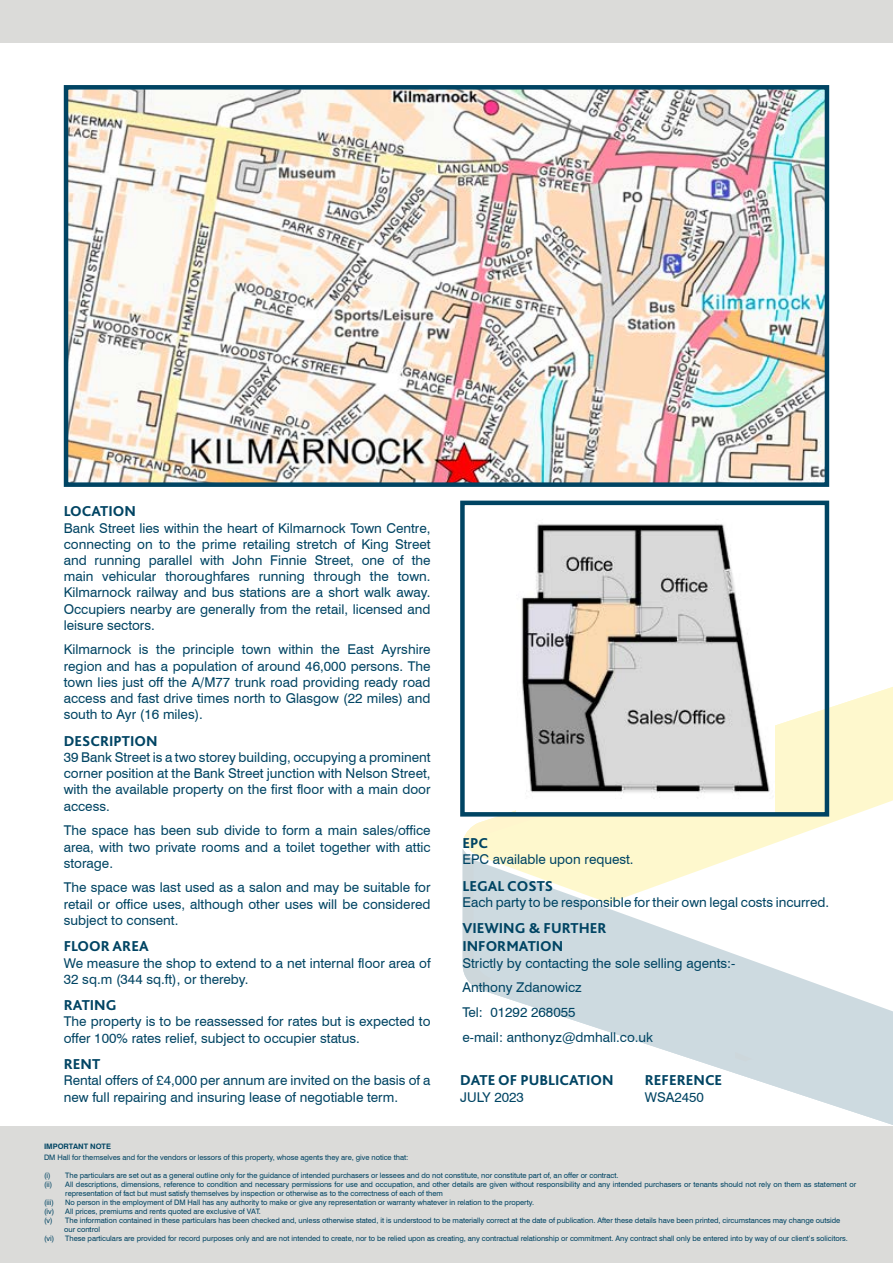
<style>
.page{position:relative;width:893px;height:1263px;background:#fff}
.page>*{position:absolute;margin:0;border:0;box-sizing:border-box;transform-origin:0 0}
.t1{font:800 15px/18px "Bliss 2";color:#004463}
.t2{font:13.5px/16.2px "Swiss 721 BT";color:#004463;text-align:justify}
.t3{font:7.5px "Swiss 721 BT";letter-spacing:-.005em;color:#004463}
.t4{font:700 7.5px "Swiss 721 BT";letter-spacing:-.005em;color:#004463}
</style>
<div class="page">
<div style="left:0;top:0;width:893px;height:43px;background:#dbdbd9"></div>
<div style="left:0;top:1127px;width:893px;height:136px;background:#dbdbd9"></div>
<svg style="left:463px;top:903px;width:337px;height:224px;fill:#cddae0"></svg>
<svg style="left:482px;top:978px;width:411px;height:149px;fill:#d1dbe0"></svg>
<svg style="left:548px;top:814px;width:307px;height:89px;fill:#fef8cd"></svg>
<svg style="left:775px;top:669px;width:118px;height:145px;fill:#fef8cd"></svg>
<svg style="left:463px;top:810px;width:85px;height:180px;background:#dde3dc"></svg>
<img style="left:69px;top:90px;width:755px;height:392px">
<div style="left:64px;top:85px;width:765px;height:402px;border:4px solid #004463"></div>
<img style="left:517px;top:524px;width:253px;height:288px">
<div style="left:460px;top:501px;width:369px;height:316px;border:4px solid #004463"></div>
<p class="t1" style="left:64px;top:502px;width:74px">LOCATION</p>
<p class="t2" style="left:64px;top:519px;width:368px">Bank Street lies within the heart of Kilmarnock Town Centre, connecting on to the prime retailing stretch of King Street and running parallel with John Finnie Street, one of the main vehicular thoroughfares running through the town.<br>Kilmarnock railway and bus stations are a short walk away.<br>Occupiers nearby are generally from the retail, licensed and leisure sectors.</p>
<p class="t2" style="left:64px;top:641px;width:368px">Kilmarnock is the principle town within the East Ayrshire region and has a population of around 46,000 persons. The town lies just off the A/M77 trunk road providing ready road access and fast drive times north to Glasgow (22 miles) and south to Ayr (16 miles).</p>
<p class="t1" style="left:64px;top:731px;width:95px">DESCRIPTION</p>
<p class="t2" style="left:64px;top:749px;width:368px">39 Bank Street is a two storey building, occupying a prominent corner position at the Bank Street junction with Nelson Street, with the available property on the first floor with a main door access.</p>
<p class="t2" style="left:64px;top:822px;width:368px">The space has been sub divide to form a main sales/office area, with two private rooms and a toilet together with attic storage.</p>
<p class="t2" style="left:64px;top:879px;width:368px">The space was last used as a salon and may be suitable for retail or office uses, although other uses will be considered subject to consent.</p>
<p class="t1" style="left:64px;top:937px;width:86px">FLOOR AREA</p>
<p class="t2" style="left:64px;top:954px;width:368px">We measure the shop to extend to a net internal floor area of<br>32 sq.m (344 sq.ft), or thereby.</p>
<p class="t1" style="left:64px;top:996px;width:54px">RATING</p>
<p class="t2" style="left:64px;top:1013px;width:368px">The property is to be reassessed for rates but is expected to offer 100% rates relief, subject to occupier status.</p>
<p class="t1" style="left:64px;top:1055px;width:38px">RENT</p>
<p class="t2" style="left:64px;top:1072px;width:368px">Rental offers of £4,000 per annum are invited on the basis of a new full repairing and insuring lease of negotiable term.</p>
<p class="t1" style="left:460px;top:1071px;width:155px">DATE OF PUBLICATION</p>
<p class="t1" style="left:645px;top:1071px;width:79px">REFERENCE</p>
<p class="t1" style="left:462px;top:834px;width:27px">EPC</p>
<p class="t2" style="left:462px;top:851px;width:173px">EPC available upon request.</p>
<p class="t1" style="left:462px;top:876px;width:92px">LEGAL COSTS</p>
<p class="t2" style="left:462px;top:894px;width:368px">Each party to be responsible for their own legal costs incurred.</p>
<p class="t1" style="left:462px;top:919px;width:146px">VIEWING &amp; FURTHER<br>INFORMATION</p>
<p class="t2" style="left:462px;top:950px;width:275px;line-height:24.8px;text-align:left">Strictly by contacting the sole selling agents:-<br>Anthony Zdanowicz<br>Tel: 01292 268055<br>e-mail: anthonyz@dmhall.co.uk</p>
<p class="t2" style="left:460px;top:1088px;width:65px">JULY 2023</p>
<p class="t2" style="left:645px;top:1088px;width:61px">WSA2450</p>
<p class="t4" style="left:44px;top:1142px;width:68px">IMPORTANT NOTE</p>
<p class="t3" style="left:44px;top:1153px;width:366px">DM Hall for themselves and for the vendors or lessors of this property, whose agents they are, give notice that:</p>
<p class="t3" style="left:44px;top:1170px;width:576px">(i) The particulars are set out as a general outline only for the guidance of intended purchasers or lessees and do not constitute, nor constitute part of, an offer or contract.</p>
<p class="t3" style="left:44px;top:1179px;width:814px">(ii) All descriptions, dimensions, reference to condition and necessary permissions for use and occupation, and other details are given without responsibility and any intended purchasers or tenants should not rely on them as statement or</p>
<p class="t3" style="left:65px;top:1188px;width:379px">representation of fact but must satisfy themselves by inspection or otherwise as to the correctness of each of them</p>
<p class="t3" style="left:44px;top:1197px;width:11px">(iii)</p>
<p class="t3" style="left:65px;top:1197px;width:470px">No person in the employment of DM Hall has any authority to make or give any representation or warranty whatever in relation to the property.</p>
<p class="t3" style="left:44px;top:1206px;width:218px">(iv) All prices, premiums and rents quoted are exclusive of VAT.</p>
<p class="t3" style="left:44px;top:1215px;width:798px">(v) The information contained in these particulars has been checked and, unless otherwise stated, it is understood to be materially correct at the date of publication. After these details have been printed, circumstances may change outside</p>
<p class="t3" style="left:64px;top:1224px;width:38px">our control</p>
<p class="t3" style="left:44px;top:1233px;width:805px">(vi) These particulars are provided for record purposes only and are not intended to create, nor to be relied upon as creating, any contractual relationship or commitment. Any contract shall only be entered into by way of our client’s solicitors.</p>
</div>
